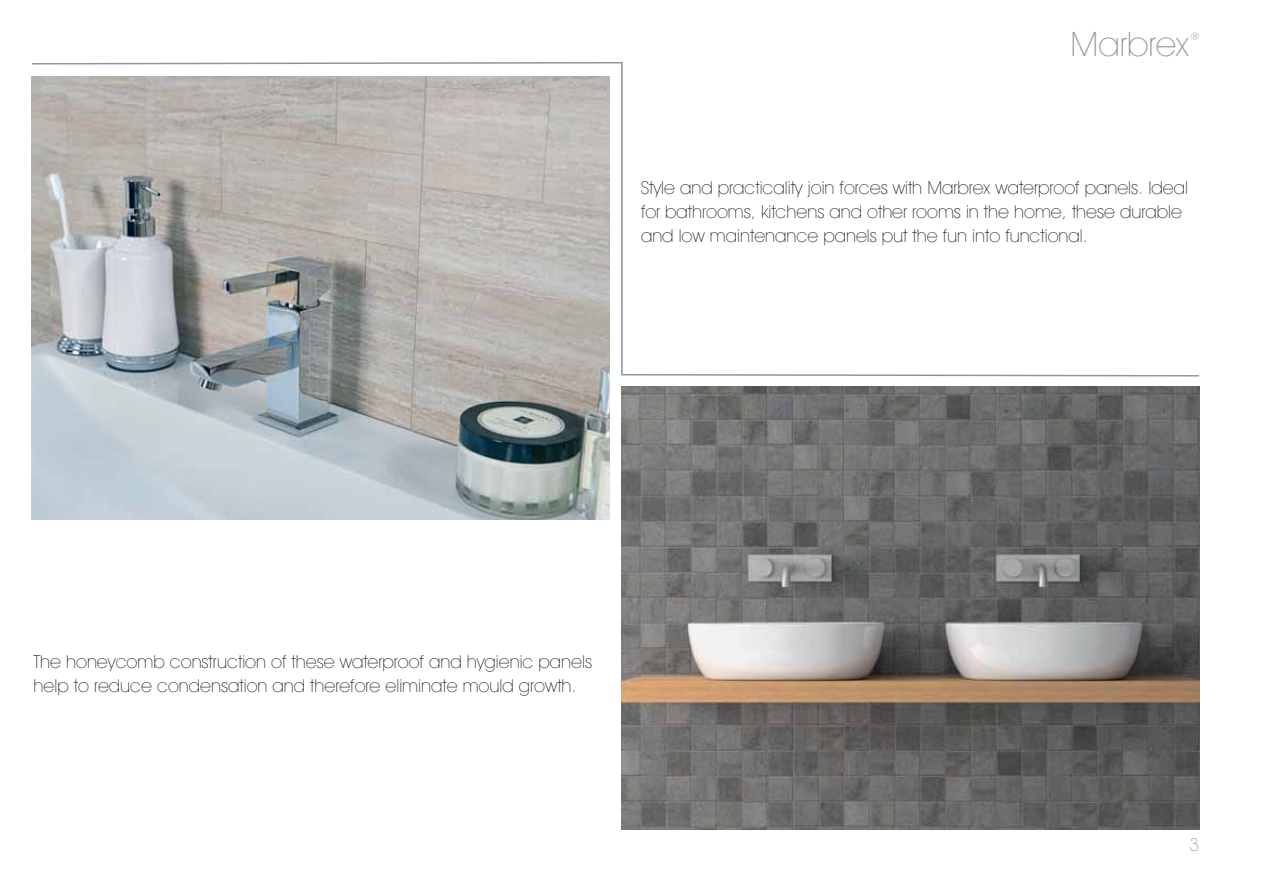
<style>
.page{position:relative;width:1263px;height:893px;background:#fff}
.page>*{position:absolute;margin:0;border:0;box-sizing:border-box;transform-origin:0 0}
.t1{font:200 33.9px "Avant Garde IT Cby BT";color:#90959d}
.t2{font:200 18px/24px "Avant Garde IT Cby BT";color:#231f20}
.t3{font:200 18px "Avant Garde IT Cby BT";color:#90959d}
.t4{font:italic 200 10.5px "Avant Garde IT Cby BT";color:#90959d}
</style>
<div class="page">
<img style="left:622px;top:386px;width:577px;height:443px">
<img style="left:32px;top:377px;width:577px;height:142px">
<svg style="left:31px;top:62px;width:1169px;height:315px"></svg>
<h1 class="t1" style="left:1070px;top:32px;width:120px">Marbrex</h1>
<p class="t4" style="left:1190px;top:30px;width:10px">®</p>
<p class="t2" style="left:641px;top:178px;width:548px">Style and practicality join forces with Marbrex waterproof panels. Ideal for bathrooms, kitchens and other rooms in the home, these durable and low maintenance panels put the fun into functional.</p>
<p class="t2" style="left:34px;top:652px;width:560px">The honeycomb construction of these waterproof and hygienic panels help to reduce condensation and therefore eliminate mould growth.</p>
<p class="t3" style="left:1189px;top:837px;width:12px">3</p>
</div>
